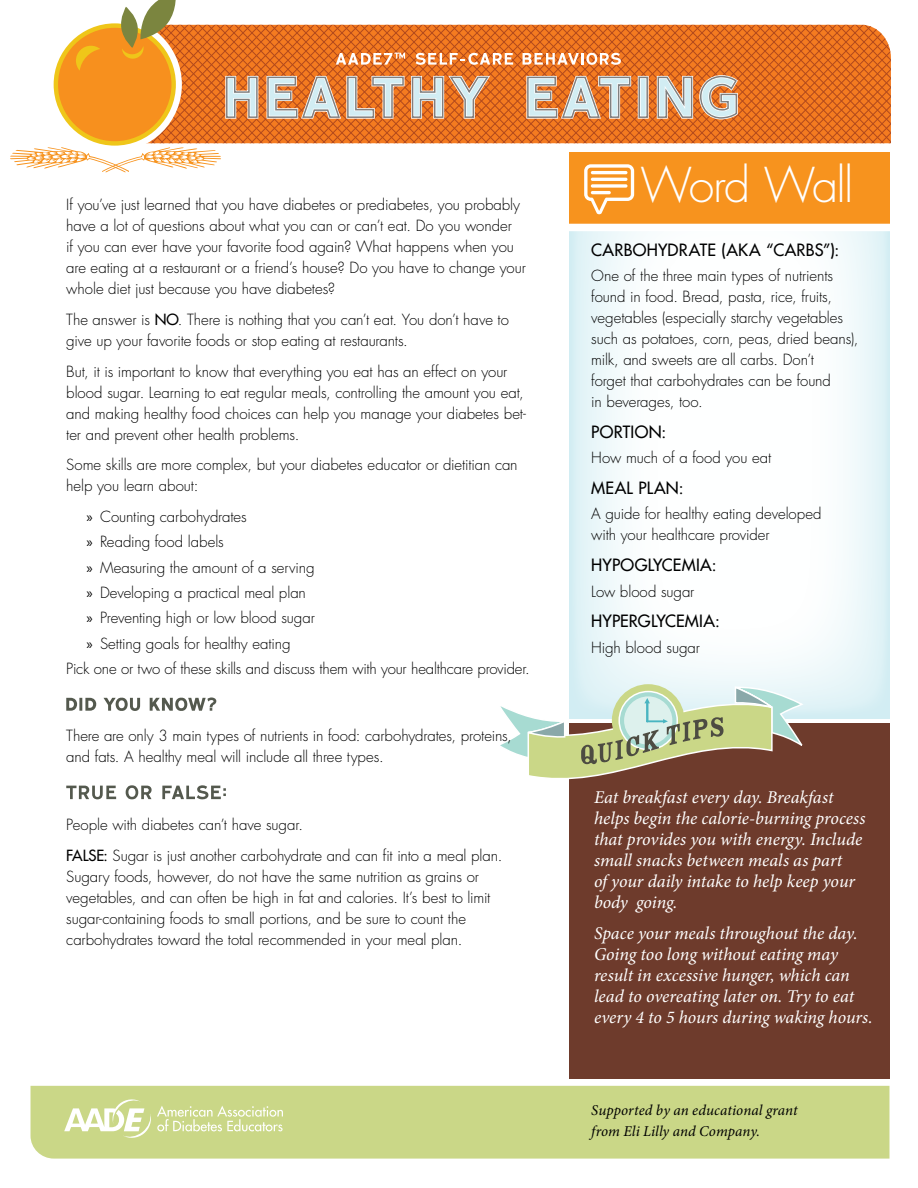
<style>
.page{position:relative;width:918px;height:1188px;background:#fff}
.page>*{position:absolute;margin:0;border:0;box-sizing:border-box;transform-origin:0 0}
.t1{font:300 46.8px "Futura";letter-spacing:-.04em;color:#fff}
.t2{font:italic 18px/21px "Minion Pro";letter-spacing:-.005em;color:#fff}
.t3{font:16.5px "Futura";letter-spacing:.015em;color:#000}
.t4{font:300 15px/21px "Futura";letter-spacing:-.005em;color:#000}
.t5{font:italic 15px/21px "Minion Pro";letter-spacing:.005em;color:#000}
.s1{font-weight:400}
.s2{font-family:"Myriad Pro";font-weight:400}
</style>
<div class="page">
<svg style="left:569px;top:231px;width:321px;height:487px"></svg>
<div style="left:569px;top:152px;width:321px;height:75px;background:#f7931e"></div>
<div style="left:569px;top:723px;width:321px;height:356px;background:#6e3b2c"></div>
<div style="left:31px;top:1086px;width:858px;height:73px;background:#cad787"></div>
<svg style="left:148px;top:25px;width:743px;height:118px;background:#e06d1f"></svg>
<svg style="left:584px;top:164px;width:50px;height:50px"></svg>
<hr style="left:591px;top:171px;width:37px;height:3px;background:#fff;border-radius:2px">
<hr style="left:591px;top:178px;width:37px;height:3px;background:#fff;border-radius:2px">
<svg style="left:591px;top:184px;width:37px;height:4px"></svg>
<hr style="left:591px;top:191px;width:20px;height:3px;background:#fff;border-radius:2px">
<svg style="left:224px;top:74px;width:269px;height:47px;background:#d19c77"></svg>
<svg style="left:525px;top:74px;width:108px;height:47px;background:#d2a280"></svg>
<div style="left:639px;top:77px;width:8px;height:40px;background:#d2edf3"></div>
<div style="left:638px;top:76px;width:11px;height:43px;border:3px solid #fff"></div>
<div style="left:638px;top:77px;width:10px;height:41px;border:2px solid #808080"></div>
<svg style="left:655px;top:74px;width:85px;height:47px;background:#d1aa8c"></svg>
<svg style="left:51px;top:20px;width:128px;height:129px;fill:#efc619"></svg>
<div style="left:48px;top:17px;width:134px;height:135px;border:6px solid #fff;border-radius:50%"></div>
<div style="left:58px;top:28px;width:113px;height:113px;background:#f7901e;border-radius:50%"></div>
<svg style="left:76px;top:46px;width:24px;height:24px"></svg>
<svg style="left:500px;top:685px;width:306px;height:95px"></svg>
<div style="left:560px;top:224px;width:332px;height:7px;background:#fff"></div>
<svg style="left:120px;top:0;width:58px;height:60px"></svg>
<svg style="left:336px;top:53px;width:69px;height:12px"></svg>
<svg style="left:416px;top:53px;width:97px;height:12px"></svg>
<svg style="left:523px;top:53px;width:98px;height:12px"></svg>
<svg style="left:66px;top:697px;width:150px;height:14px"></svg>
<svg style="left:66px;top:785px;width:160px;height:15px"></svg>
<svg style="left:65px;top:1098px;width:218px;height:41px;background:#d4df9f"></svg>
<svg style="left:91px;top:147px;width:48px;height:5px"></svg>
<p class="t4" style="left:66px;top:194px;width:461px">If you’ve just learned that you have diabetes or prediabetes, you probably have a lot of questions about what you can or can’t eat. Do you wonder<br>if you can ever have your favorite food again? What happens when you are eating at a restaurant or a friend’s house? Do you have to change your whole diet just because you have diabetes?</p>
<p class="t4" style="left:66px;top:309px;width:444px">The answer is <span class="s1">NO</span>. There is nothing that you can’t eat. You don’t have to give up your favorite foods or stop eating at restaurants.</p>
<p class="t4" style="left:66px;top:361px;width:461px">But, it is important to know that everything you eat has an effect on your blood sugar. Learning to eat regular meals, controlling the amount you eat, and making healthy food choices can help you manage your diabetes bet&shy;ter and prevent other health problems.</p>
<p class="t4" style="left:66px;top:455px;width:453px">Some skills are more complex, but your diabetes educator or dietitian can help you learn about:</p>
<p class="t4" style="left:87px;top:506px;width:162px"><span class="s2">»</span> Counting carbohydrates</p>
<p class="t4" style="left:87px;top:532px;width:139px"><span class="s2">»</span> Reading food labels</p>
<p class="t4" style="left:87px;top:557px;width:230px"><span class="s2">»</span> Measuring the amount of a serving</p>
<p class="t4" style="left:87px;top:582px;width:221px"><span class="s2">»</span> Developing a practical meal plan</p>
<p class="t4" style="left:87px;top:608px;width:230px"><span class="s2">»</span> Preventing high or low blood sugar</p>
<p class="t4" style="left:87px;top:633px;width:206px"><span class="s2">»</span> Setting goals for healthy eating</p>
<p class="t4" style="left:66px;top:658px;width:465px">Pick one or two of these skills and discuss them with your healthcare provider.</p>
<p class="t4" style="left:66px;top:726px;width:447px">There are only 3 main types of nutrients in food: carbohydrates, proteins, and fats. A healthy meal will include all three types.</p>
<p class="t4" style="left:66px;top:809px;width:438px;line-height:30.8px">People with diabetes can’t have sugar.<br><span class="s1">FALSE:</span> Sugar is just another carbohydrate and can fit into a meal plan.</p>
<p class="t4" style="left:66px;top:866px;width:426px">Sugary foods, however, do not have the same nutrition as grains or vegetables, and can often be high in fat and calories. It’s best to limit sugar-containing foods to small portions, and be sure to count the carbohydrates toward the total recommended in your meal plan.</p>
<h1 class="t1" style="left:640px;top:155px;width:215px">Word Wall</h1>
<p class="t3" style="left:591px;top:239px;width:250px">CARBOHYDRATE (AKA “CARBS”):</p>
<p class="t4" style="left:591px;top:266px;width:269px">One of the three main types of nutrients found in food. Bread, pasta, rice, fruits, vegetables (especially starchy vegetables such as potatoes, corn, peas, dried beans), milk, and sweets are all carbs. Don’t<br>forget that carbohydrates can be found<br>in beverages, too.</p>
<p class="t3" style="left:591px;top:421px;width:77px">PORTION :</p>
<p class="t4" style="left:591px;top:448px;width:182px">How much of a food you eat</p>
<p class="t3" style="left:591px;top:477px;width:25px">MEAL</p>
<p class="t3" style="left:638px;top:477px;width:20px">PLAN</p>
<p class="t3" style="left:679px;top:477px;width:6px">:</p>
<p class="t4" style="left:591px;top:504px;width:232px">A guide for healthy eating developed with your healthcare provider</p>
<p class="t3" style="left:591px;top:554px;width:83px">HYPOGLYCEM</p>
<p class="t3" style="left:696px;top:554px;width:22px">IA:</p>
<p class="t4" style="left:591px;top:581px;width:105px">Low blood sugar</p>
<p class="t3" style="left:591px;top:610px;width:86px">HYPE RGLYCEM</p>
<p class="t3" style="left:699px;top:610px;width:22px">IA:</p>
<p class="t4" style="left:591px;top:637px;width:110px">High blood sugar</p>
<p class="t2" style="left:594px;top:787px;width:273px">Eat breakfast every day. Breakfast helps begin the calorie-burning process that provides you with energy. Include small snacks between meals as part<br>of your daily intake to help keep your body going.</p>
<p class="t2" style="left:594px;top:923px;width:280px">Space your meals throughout the day.<br>Going too long without eating may result in excessive hunger, which can lead to overeating later on. Try to eat every 4 to 5 hours during waking hours.</p>
<p class="t5" style="left:591px;top:1100px;width:208px">Supported by an educational grant from Eli Lilly and Company.</p>
</div>
